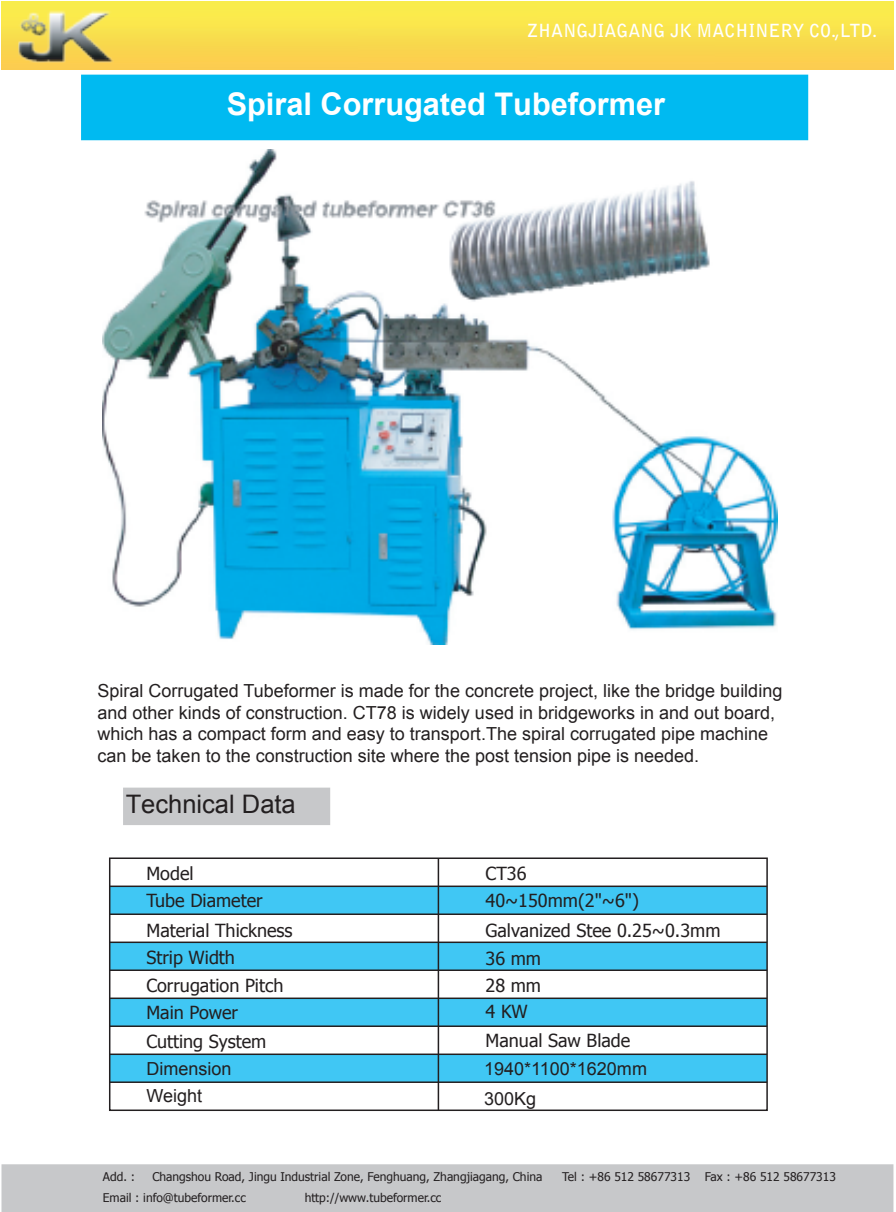
<style>
.page{position:relative;width:896px;height:1212px;background:#fff}
.page>*{position:absolute;margin:0;border:0;box-sizing:border-box;transform-origin:0 0}
.t1{font:700 31.2px "Arial";color:#fff}
.t2{font:25.5px "Arial";color:#231f20}
.t3{font:18px/21.6px "Arial";color:#231f20}
.t4{font:18px "Tahoma";color:#231f20}
.t5{font:700 18px "Bell Gothic Std";color:#fff}
.t6{font:12px "Tahoma";color:#231f20}
</style>
<div class="page">
<div style="left:81px;top:75px;width:727px;height:65px;background:#00baf1"></div>
<div style="left:123px;top:788px;width:207px;height:37px;background:#c7c8ca"></div>
<div style="left:2px;top:1164px;width:891px;height:48px;background:#c7c8ca"></div>
<svg style="left:109px;top:857px;width:659px;height:254px"></svg>
<img style="left:2px;top:1px;width:891px;height:69px">
<img style="left:10px;top:1px;width:120px;height:69px">
<img style="left:102px;top:150px;width:675px;height:495px">
<p class="t5" style="left:527px;top:20px;width:351px">ZHANGJIAGANG JK MACHINERY CO.,LTD.</p>
<h1 class="t1" style="left:227px;top:83px;width:440px">Spiral Corrugated Tubeformer</h1>
<p class="t3" style="left:98px;top:680px;width:686px">Spiral Corrugated Tubeformer is made for the concrete project, like the bridge building and other kinds of construction. CT78 is widely used in bridgeworks in and out board, which has a compact form and easy to transport.The spiral corrugated pipe machine can be taken to the construction site where the post tension pipe is needed.</p>
<h2 class="t2" style="left:126px;top:788px;width:172px">Technical Data</h2>
<p class="t4" style="left:146px;top:861px;width:49px">Model</p>
<p class="t4" style="left:485px;top:861px;width:42px">CT36</p>
<p class="t4" style="left:146px;top:889px;width:118px">Tube Diameter</p>
<p class="t4" style="left:485px;top:889px;width:155px">40~150mm(2"~6")</p>
<p class="t4" style="left:146px;top:918px;width:148px">Material Thickness</p>
<p class="t4" style="left:485px;top:918px;width:236px">Galvanized Stee 0.25~0.3mm</p>
<p class="t4" style="left:146px;top:945px;width:90px">Strip Width</p>
<p class="t4" style="left:485px;top:947px;width:57px">36 mm</p>
<p class="t4" style="left:146px;top:973px;width:138px">Corrugation Pitch</p>
<p class="t4" style="left:485px;top:974px;width:57px">28 mm</p>
<p class="t4" style="left:146px;top:1000px;width:93px">Main Power</p>
<p class="t4" style="left:485px;top:999px;width:44px">4 KW</p>
<p class="t4" style="left:146px;top:1029px;width:121px">Cutting System</p>
<p class="t4" style="left:485px;top:1028px;width:146px">Manual Saw Blade</p>
<p class="t3" style="left:146px;top:1058px;width:87px">Dimension</p>
<p class="t3" style="left:484px;top:1058px;width:164px">1940*1100*1620mm</p>
<p class="t3" style="left:146px;top:1085px;width:57px">Weight</p>
<p class="t3" style="left:484px;top:1088px;width:54px">300Kg</p>
<p class="t6" style="left:103px;top:1169px;width:34px">Add. :</p>
<p class="t6" style="left:152px;top:1169px;width:391px">Changshou Road, Jingu Industrial Zone, Fenghuang, Zhangjiagang, China</p>
<p class="t6" style="left:562px;top:1169px;width:275px">Tel : +86 512 58677313 Fax : +86 512 58677313</p>
<p class="t6" style="left:103px;top:1190px;width:144px">Email : info@tubeformer.cc</p>
<p class="t6" style="left:305px;top:1190px;width:138px">http://www.tubeformer.cc</p>
</div>
